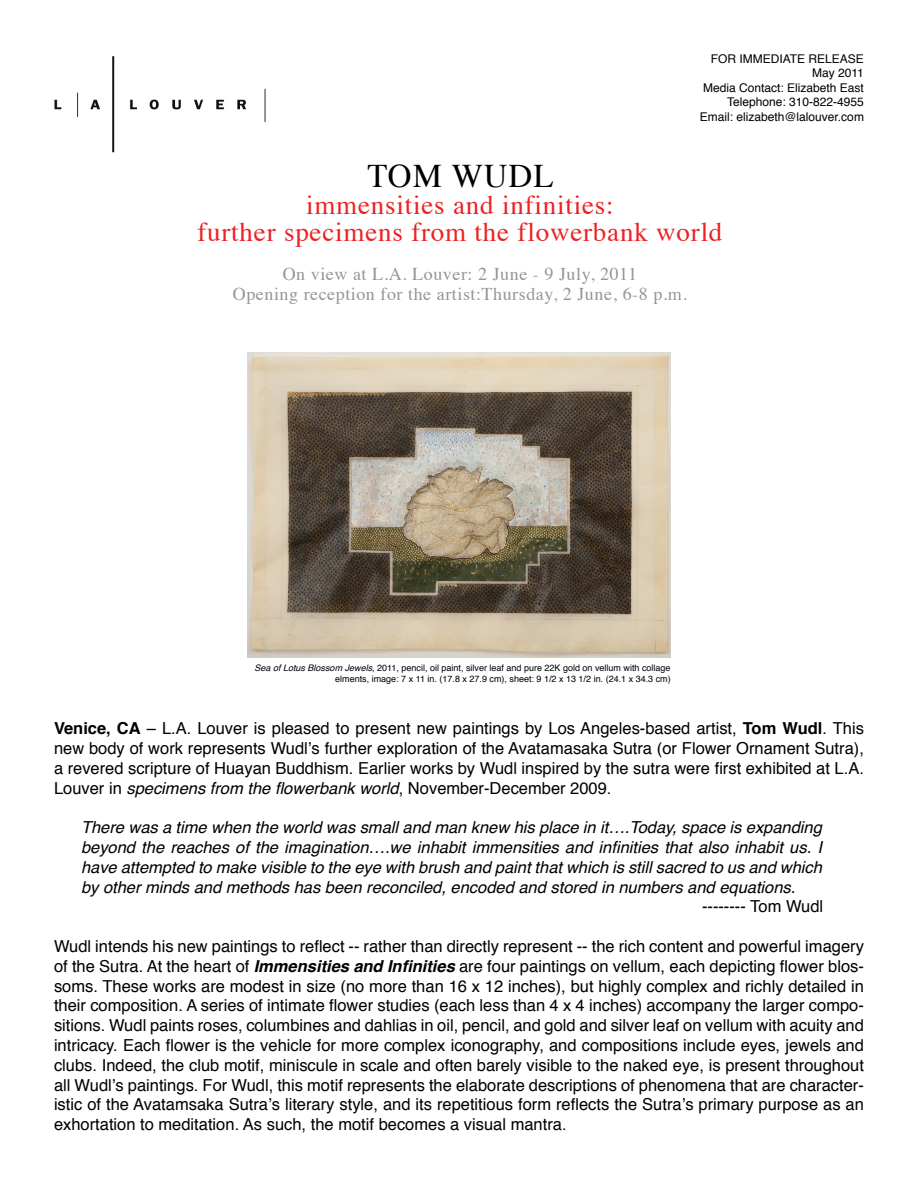
<style>
.page{position:relative;width:918px;height:1188px;background:#fff}
.page>*{position:absolute;margin:0;border:0;box-sizing:border-box;transform-origin:0 0}
.t1{font:33px "Times";letter-spacing:.03em;color:#000}
.t2{font:27px "Times";letter-spacing:.03em;color:#ed2124}
.t3{font:18px "Times";letter-spacing:.03em;color:#939598}
.t4{font:16.5px/19.8px "Helvetica";color:#000;text-align:justify}
.t5{font:italic 16.5px/19.8px "Helvetica";color:#000;text-align:justify}
.t6{font:12px "Helvetica";color:#000}
.t7{font:9px/10.8px "Helvetica";color:#000;text-align:right}
.s1{font-style:italic}
.s2{font-weight:700}
.s3{font-weight:700;font-style:italic}
</style>
<div class="page">
<img style="left:54px;top:56px;width:212px;height:97px">
<img style="left:248px;top:352px;width:422px;height:306px">
<p class="t6" style="left:711px;top:50px;width:155px">FOR IMMEDIATE RELEASE</p>
<p class="t6" style="left:812px;top:64px;width:53px">May 2011</p>
<p class="t6" style="left:703px;top:78px;width:162px">Media Contact: Elizabeth East</p>
<p class="t6" style="left:727px;top:93px;width:138px">Telephone: 310-822-4955</p>
<p class="t6" style="left:700px;top:107px;width:166px">Email: elizabeth@lalouver.com</p>
<p class="t1" style="left:367px;top:145px;width:188px">TOM WUDL</p>
<p class="t2" style="left:306px;top:180px;width:309px">immensities and infinities:</p>
<p class="t2" style="left:197px;top:207px;width:527px">further specimens from the flowerbank world</p>
<p class="t3" style="left:283px;top:257px;width:356px">On view at L.A. Louver: 2 June - 9 July, 2011</p>
<p class="t3" style="left:233px;top:277px;width:456px">Opening reception for the artist:Thursday, 2 June, 6-8 p.m.</p>
<p class="t7" style="left:255px;top:663px;width:418px"><span class="s1">Sea of Lotus Blossom Jewels</span>, 2011, pencil, oil paint, silver leaf and pure 22K gold on vellum with collage elments, image: 7 x 11 in. (17.8 x 27.9 cm), sheet: 9 1/2 x 13 1/2 in. (24.1 x 34.3 cm)</p>
<p class="t4" style="left:54px;top:719px;width:811px"><span class="s2">Venice, CA</span> – L.A. Louver is pleased to present new paintings by Los Angeles-based artist, <span class="s2">Tom Wudl</span>. This new body of work represents Wudl’s further exploration of the Avatamasaka Sutra (or Flower Ornament Sutra), a revered scripture of Huayan Buddhism. Earlier works by Wudl inspired by the sutra were first exhibited at L.A.<br>Louver in <span class="s1">specimens from the flowerbank world</span>, November-December 2009.</p>
<p class="t5" style="left:81px;top:818px;width:742px">There was a time when the world was small and man knew his place in it….Today, space is expanding beyond the reaches of the imagination….we inhabit immensities and infinities that also inhabit us. I have attempted to make visible to the eye with brush and paint that which is still sacred to us and which by other minds and methods has been reconciled, encoded and stored in numbers and equations.</p>
<p class="t4" style="left:702px;top:897px;width:123px">-------- Tom Wudl</p>
<p class="t4" style="left:54px;top:937px;width:812px">Wudl intends his new paintings to reflect -- rather than directly represent -- the rich content and powerful imagery of the Sutra. At the heart of <span class="s3">Immensities and Infinities</span> are four paintings on vellum, each depicting flower blos&shy;soms. These works are modest in size (no more than 16 x 12 inches), but highly complex and richly detailed in their composition. A series of intimate flower studies (each less than 4 x 4 inches) accompany the larger compo&shy;sitions. Wudl paints roses, columbines and dahlias in oil, pencil, and gold and silver leaf on vellum with acuity and intricacy. Each flower is the vehicle for more complex iconography, and compositions include eyes, jewels and clubs. Indeed, the club motif, miniscule in scale and often barely visible to the naked eye, is present throughout all Wudl’s paintings. For Wudl, this motif represents the elaborate descriptions of phenomena that are character&shy;istic of the Avatamsaka Sutra’s literary style, and its repetitious form reflects the Sutra’s primary purpose as an exhortation to meditation. As such, the motif becomes a visual mantra.</p>
</div>
